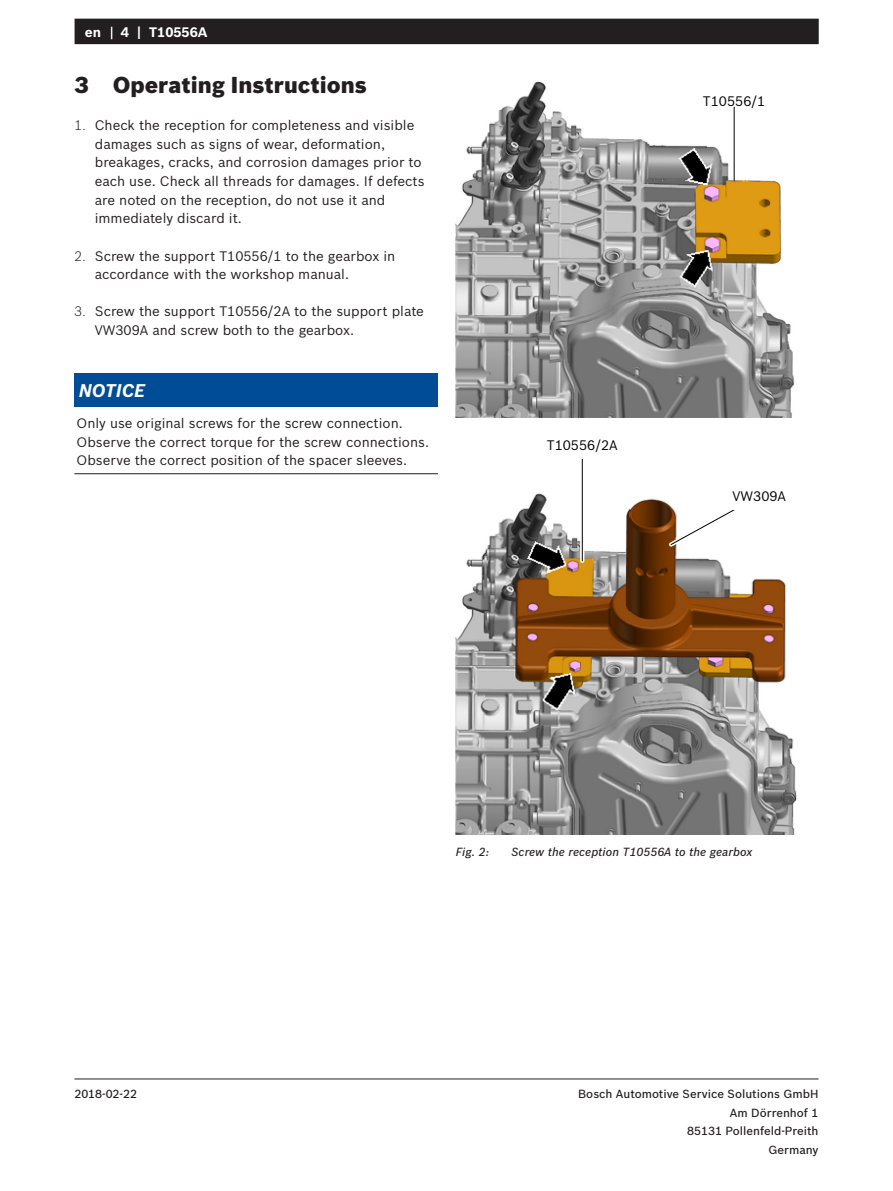
<style>
.page{position:relative;width:893px;height:1191px;background:#fff}
.page>*{position:absolute;margin:0;border:0;box-sizing:border-box;transform-origin:0 0}
.t1{font:900 22.5px "Bosch Sans";color:#231f20}
.TableHeaderCentered{font:italic 700 18px "Bosch Sans";color:#fff}
.Bodytext_0-0{font:13.5px/18.6px "Bosch Sans";color:#231f20}
.t2{font:13.5px "Bosch Sans";color:#000}
.t3{font:700 13.5px "Bosch Sans";color:#fff}
.t4{font:500 11.55px/18.6px "Bosch Sans";color:#231f20;text-align:right}
.t5{font:italic 500 11.55px "Bosch Sans";color:#231f20}
.s1{font-weight:300}
</style>
<div class="page">
<hr style="left:74px;top:1078px;width:745px;height:1px;background:#231f20">
<div style="left:75px;top:19px;width:744px;height:25px;background:#231f20"></div>
<svg style="left:111px;top:27px;width:1px;height:12px"></svg>
<div style="left:74px;top:373px;width:364px;height:34px;background:#004c97"></div>
<hr style="left:74px;top:473px;width:364px;height:1px;background:#231f20">
<img style="left:456px;top:81px;width:339px;height:336px">
<hr style="left:733px;top:101px;width:2px;height:79px;background:#fff">
<hr style="left:734px;top:99px;width:1px;height:82px;background:#000">
<div style="left:727px;top:92px;width:15px;height:15px;background:#fff;border-radius:50%"></div>
<img style="left:456px;top:493px;width:341px;height:341px">
<svg style="left:580px;top:459px;width:4px;height:102px"></svg>
<hr style="left:582px;top:443px;width:1px;height:118px;background:#000">
<div style="left:539px;top:429px;width:87px;height:29px;background:#fff"></div>
<svg style="left:665px;top:493px;width:100px;height:57px"></svg>
<div style="left:724px;top:482px;width:70px;height:27px;background:#fff"></div>
<p class="t3" style="left:85px;top:22px;width:18px">en</p>
<p class="t3" style="left:121px;top:22px;width:88px">4 | T10556A</p>
<p class="t1" style="left:74px;top:68px;width:294px">3 Operating Instructions</p>
<p class="Bodytext_0-0" style="left:95px;top:115px;width:331px;text-indent:-20px"><span class="s1">1.</span> Check the reception for completeness and visible damages such as signs of wear, deformation, breakages, cracks, and corrosion damages prior to each use. Check all threads for damages. If defects are noted on the reception, do not use it and immediately discard it.</p>
<p class="Bodytext_0-0" style="left:95px;top:245px;width:302px;text-indent:-20px"><span class="s1">2.</span> Screw the support T10556/1 to the gearbox in accordance with the workshop manual.</p>
<p class="Bodytext_0-0" style="left:95px;top:301px;width:331px;text-indent:-20px"><span class="s1">3.</span> Screw the support T10556/2A to the support plate<br>VW309A and screw both to the gearbox.</p>
<p class="TableHeaderCentered" style="left:79px;top:377px;width:68px">NOTICE</p>
<p class="Bodytext_0-0" style="left:77px;top:413px;width:328px">Only use original screws for the screw connection.</p>
<p class="Bodytext_0-0" style="left:77px;top:431px;width:354px">Observe the correct torque for the screw connections.</p>
<p class="Bodytext_0-0" style="left:77px;top:450px;width:332px">Observe the correct position of the spacer sleeves.</p>
<p class="t2" style="left:703px;top:91px;width:64px">T10556/1</p>
<p class="t2" style="left:547px;top:435px;width:72px">T10556/2A</p>
<p class="t2" style="left:732px;top:486px;width:55px">VW309A</p>
<p class="t5" style="left:456px;top:843px;width:35px">Fig. 2:</p>
<p class="t5" style="left:512px;top:843px;width:242px">Screw the reception T10556A to the gearbox</p>
<p class="t4" style="left:74px;top:1083px;width:64px">2018-02-22</p>
<p class="t4" style="left:578px;top:1083px;width:242px">Bosch Automotive Service Solutions GmbH<br>Am Dörrenhof 1<br>85131 Pollenfeld-Preith<br>Germany</p>
</div>
